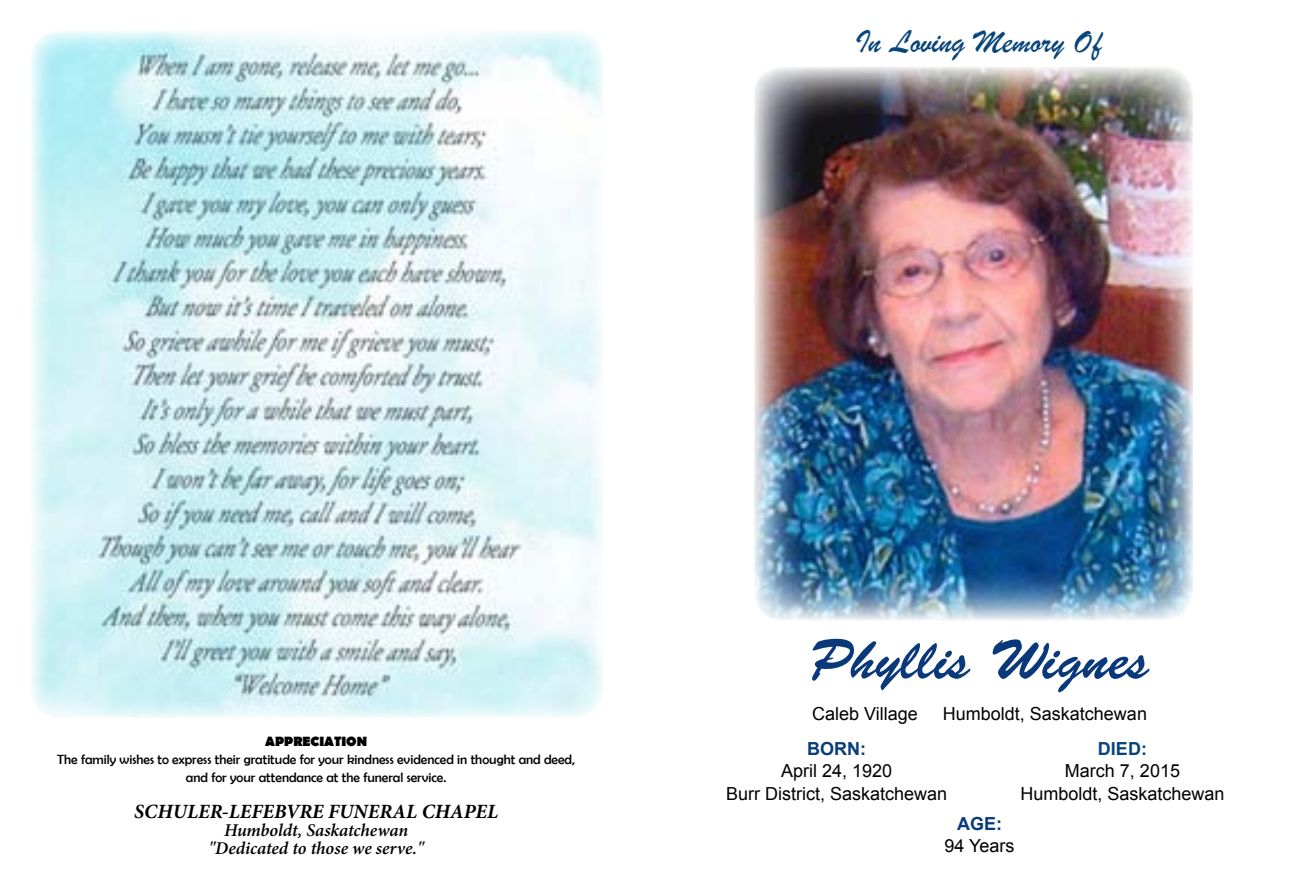
<style>
.page{position:relative;width:1296px;height:891px;background:#fff}
.page>*{position:absolute;margin:0;border:0;box-sizing:border-box;transform-origin:0 0}
.t1{font:56.25px "Brush Script Std";color:#09397b}
.t2{font:33.75px "Brush Script";color:#08457b}
.t3{font:italic 700 20.25px "Minion Pro";color:#000}
.t4{font:18px/22.5px "Arial";color:#000;text-align:center}
.t5{font:italic 600 18px/18px "Minion Pro";letter-spacing:-.005em;color:#000;text-align:center}
.t6{font:700 18px "Arial";color:#083c7a}
.t7{font:700 18px "Arial";color:#084478}
.t8{font:700 18px "Arial";color:#09397b}
.t9{font:13.5px/18px "Berlin Sans FB";color:#000;text-align:center}
.t10{font:700 13.5px "Berlin Sans FB";color:#000}
</style>
<div class="page">
<img style="left:754px;top:67px;width:439px;height:553px">
<img style="left:31px;top:31px;width:572px;height:687px">
<h2 class="t2" style="left:855px;top:21px;width:248px">In Loving Memory Of</h2>
<p class="t10" style="left:265px;top:734px;width:103px">APPRECIATION</p>
<p class="t9" style="left:57px;top:751px;width:519px">The family wishes to express their gratitude for your kindness evidenced in thought and deed, and for your attendance at the funeral service.</p>
<h3 class="t3" style="left:134px;top:797px;width:365px">SCHULER-LEFEBVRE FUNERAL CHAPEL</h3>
<h3 class="t5" style="left:209px;top:821px;width:217px">Humboldt, Saskatchewan "Dedicated to those we serve."</h3>
<h1 class="t1" style="left:809px;top:628px;width:342px">Phyllis Wignes</h1>
<h3 class="t4" style="left:812px;top:703px;width:107px">Caleb Village</h3>
<h3 class="t4" style="left:943px;top:703px;width:206px">Humboldt, Saskatchewan</h3>
<h3 class="t6" style="left:807px;top:736px;width:60px">BORN:</h3>
<h3 class="t4" style="left:726px;top:760px;width:223px">April 24, 1920<br>Burr District, Saskatchewan</h3>
<h3 class="t7" style="left:1098px;top:736px;width:50px">DIED:</h3>
<h3 class="t4" style="left:1020px;top:760px;width:206px">March 7, 2015<br>Humboldt, Saskatchewan</h3>
<h3 class="t8" style="left:957px;top:811px;width:46px">AGE:</h3>
<h3 class="t4" style="left:945px;top:835px;width:72px">94 Years</h3>
</div>
